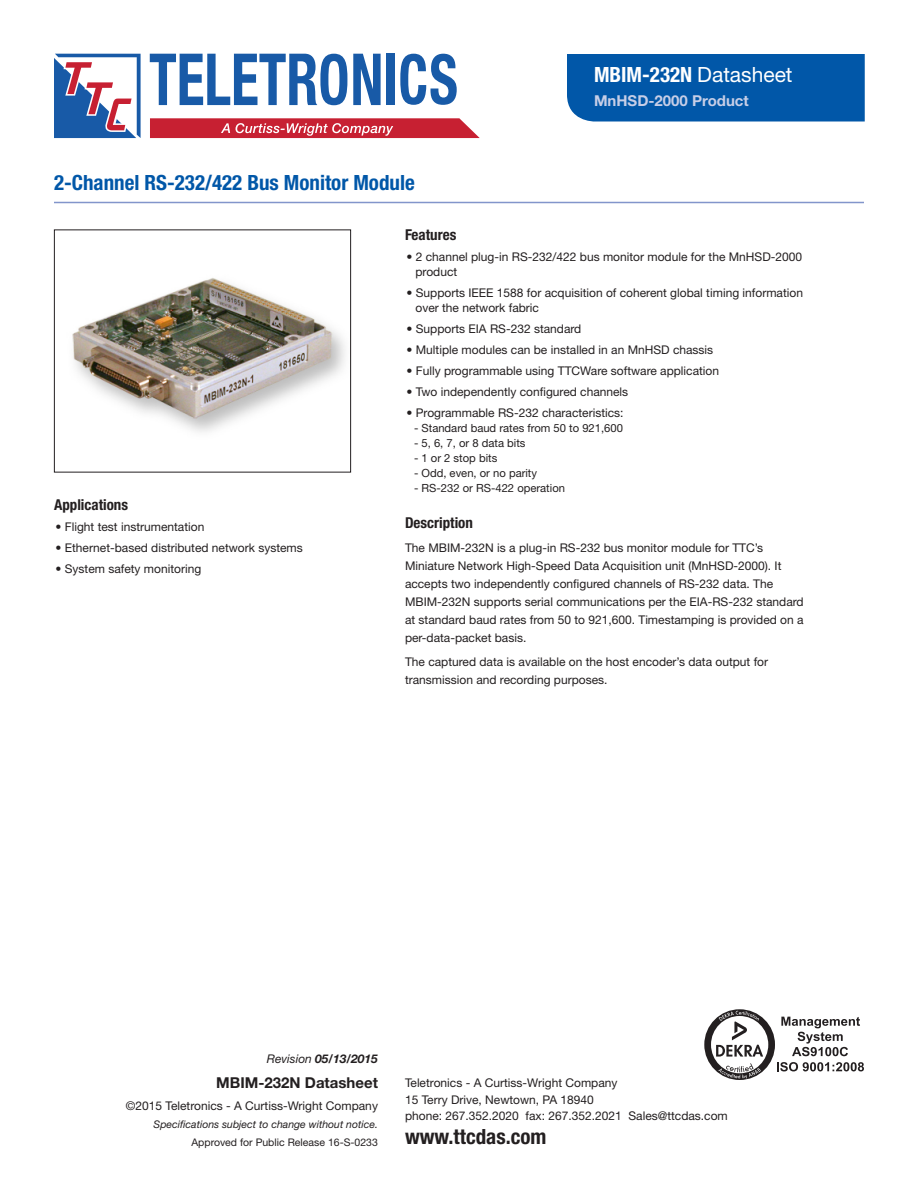
<style>
.page{position:relative;width:918px;height:1188px;background:#fff}
.page>*{position:absolute;margin:0;border:0;box-sizing:border-box;transform-origin:0 0}
.t1{font:700 condensed 21px "Helvetica Neue LT Std";color:#0157a8}
.t2{font:700 condensed 21px "Helvetica Neue LT Std";color:#fff}
.t3{font:700 condensed 21px "Helvetica Neue LT Std";color:#231f20}
.t4{font:700 condensed 15px "Helvetica Neue LT Std";color:#231f20}
.t5{font:700 15px "Helvetica Neue LT Std";color:#231f20}
.t6{font:700 15px "Helvetica Neue LT Std";color:#c7cee7}
.t7{font:12px/18px "Helvetica Neue LT Std";color:#231f20}
.t8{font:italic 700 12px "Helvetica Neue LT Std";color:#231f20}
.t9{font:11.25px "Helvetica Neue LT Std";color:#231f20}
.t10{font:italic 10.5px "Helvetica Neue LT Std";color:#231f20}
.t11{font:10.5px "Helvetica Neue LT Std";color:#231f20}
.s1{font-weight:400;font-stretch:normal}
.s2{font-weight:400}
</style>
<div class="page">
<hr style="left:54px;top:202px;width:810px;height:1px;background:#8295cb">
<img style="left:72px;top:278px;width:273px;height:154px">
<div style="left:54px;top:230px;width:297px;height:242px;border:1px solid #231f20"></div>
<div style="left:567px;top:54px;width:298px;height:68px;background:#0157a8"></div>
<svg style="left:704px;top:1009px;width:160px;height:71px"></svg>
<svg style="left:54px;top:54px;width:87px;height:84px"></svg>
<svg style="left:150px;top:54px;width:197px;height:51px"></svg>
<svg style="left:353px;top:54px;width:28px;height:51px"></svg>
<div style="left:387px;top:54px;width:8px;height:51px;background:#185aa7"></div>
<svg style="left:400px;top:54px;width:57px;height:51px"></svg>
<svg style="left:150px;top:118px;width:330px;height:20px"></svg>
<h1 class="t1" style="left:54px;top:170px;width:362px">2-Channel RS-232/422 Bus Monitor Module</h1>
<h1 class="t2" style="left:594px;top:62px;width:200px">MBIM-232N <span class="s1">Datasheet</span></h1>
<p class="t6" style="left:594px;top:92px;width:156px">MnHSD-2000 Product</p>
<p class="t4" style="left:54px;top:496px;width:76px">Applications</p>
<p class="t7" style="left:56px;top:518px;width:150px">• Flight test instrumentation</p>
<p class="t7" style="left:56px;top:539px;width:249px">• Ethernet-based distributed network systems</p>
<p class="t7" style="left:56px;top:560px;width:147px">• System safety monitoring</p>
<p class="t4" style="left:405px;top:226px;width:53px">Features</p>
<p class="t7" style="left:416px;top:249px;width:388px;line-height:15px;text-indent:-9px">• 2 channel plug-in RS-232/422 bus monitor module for the MnHSD-2000 product</p>
<p class="t7" style="left:416px;top:285px;width:389px;line-height:15px;text-indent:-9px">• Supports IEEE 1588 for acquisition of coherent global timing information over the network fabric</p>
<p class="t7" style="left:406px;top:320px;width:176px">• Supports EIA RS-232 standard</p>
<p class="t7" style="left:406px;top:341px;width:308px">• Multiple modules can be installed in an MnHSD chassis</p>
<p class="t7" style="left:406px;top:362px;width:314px">• Fully programmable using TTCWare software application</p>
<p class="t7" style="left:406px;top:383px;width:223px">• Two independently configured channels</p>
<p class="t7" style="left:406px;top:404px;width:219px">• Programmable RS-232 characteristics:</p>
<p class="t9" style="left:414px;top:421px;width:211px">- Standard baud rates from 50 to 921,600</p>
<p class="t9" style="left:414px;top:436px;width:113px">- 5, 6, 7, or 8 data bits</p>
<p class="t9" style="left:414px;top:451px;width:85px">- 1 or 2 stop bits</p>
<p class="t9" style="left:414px;top:466px;width:125px">- Odd, even, or no parity</p>
<p class="t9" style="left:414px;top:481px;width:153px">- RS-232 or RS-422 operation</p>
<p class="t4" style="left:405px;top:514px;width:69px">Description</p>
<p class="t7" style="left:405px;top:539px;width:400px">The MBIM-232N is a plug-in RS-232 bus monitor module for TTC’s Miniature Network High-Speed Data Acquisition unit (MnHSD-2000). It accepts two independently configured channels of RS-232 data. The MBIM-232N supports serial communications per the EIA-RS-232 standard at standard baud rates from 50 to 921,600. Timestamping is provided on a per-data-packet basis.</p>
<p class="t7" style="left:405px;top:653px;width:365px">The captured data is available on the host encoder’s data output for transmission and recording purposes.</p>
<p class="t8" style="left:267px;top:1051px;width:113px"><span class="s2">Revision</span> 05/13/2015</p>
<p class="t5" style="left:216px;top:1073px;width:163px">MBIM-232N Datasheet</p>
<p class="t7" style="left:126px;top:1097px;width:254px">©2015 Teletronics - A Curtiss-Wright Company</p>
<p class="t10" style="left:154px;top:1118px;width:226px">Specifications subject to change without notice.</p>
<p class="t11" style="left:191px;top:1136px;width:188px">Approved for Public Release 16-S-0233</p>
<p class="t7" style="left:405px;top:1074px;width:324px;line-height:16.5px">Teletronics - A Curtiss-Wright Company<br>15 Terry Drive, Newtown, PA 18940<br>phone: 267.352.2020 fax: 267.352.2021 Sales@ttcdas.com</p>
<h1 class="t3" style="left:405px;top:1124px;width:143px">www.ttcdas.com</h1>
</div>
